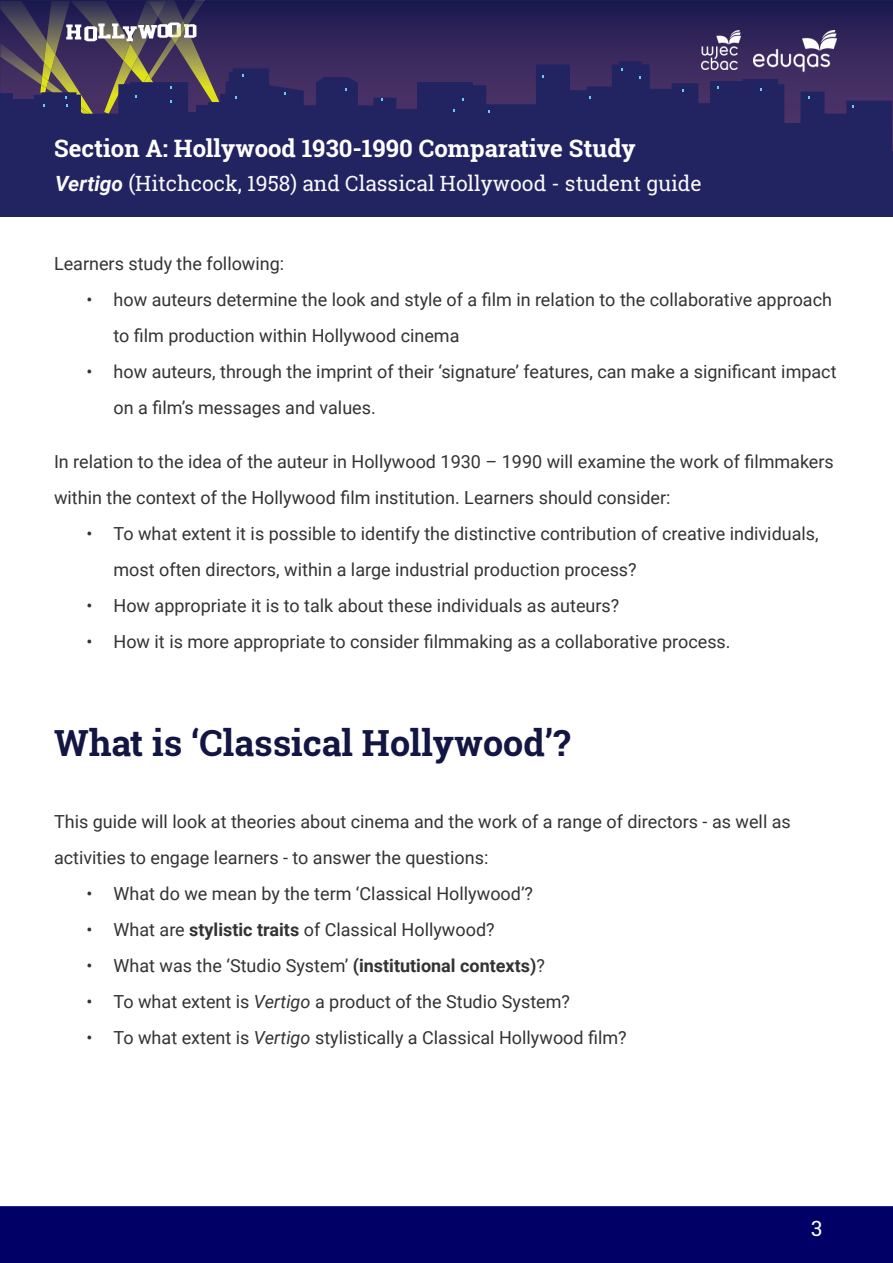
<style>
.page{position:relative;width:893px;height:1263px;background:#fff}
.page>*{position:absolute;margin:0;border:0;box-sizing:border-box;transform-origin:0 0}
.t1{font:700 36px "Roboto Slab";color:#131543}
.t2{font:700 24px "Roboto Slab";color:#fff}
.t3{font:21px "Roboto Slab";color:#f9f9f9}
.t4{font:21px "Roboto Slab";color:#fff}
.Paragraph_text{font:18px/36px "Roboto";color:#333}
.s1{font-family:"Roboto";font-weight:700;font-style:italic}
.s2{font-weight:700}
.s3{font-style:italic}
</style>
<div class="page">
<svg style="left:0;top:0;width:893px;height:152px;background:#2a2055"></svg>
<img style="left:93px;top:1px;width:28px;height:60px">
<img style="left:205px;top:0;width:15px;height:61px">
<img style="left:0;top:1px;width:93px;height:42px">
<img style="left:44px;top:41px;width:11px;height:2px">
<img style="left:121px;top:0;width:84px;height:61px">
<img style="left:172px;top:20px;width:13px;height:24px">
<img style="left:0;top:43px;width:97px;height:18px">
<svg style="left:66px;top:22px;width:130px;height:19px"></svg>
<svg style="left:0;top:61px;width:892px;height:91px;background:#302b60"></svg>
<div style="left:0;top:152px;width:893px;height:65px;background:#222361"></div>
<div style="left:0;top:94px;width:13px;height:36px;background:#222361"></div>
<div style="left:13px;top:100px;width:27px;height:26px;background:#222361"></div>
<div style="left:183px;top:113px;width:27px;height:16px;background:#222361"></div>
<div style="left:196px;top:105px;width:28px;height:16px;background:#222361"></div>
<div style="left:0;top:1206px;width:893px;height:57px;background:#006"></div>
<img style="left:702px;top:30px;width:38px;height:39px">
<img style="left:753px;top:30px;width:83px;height:43px">
<h2 class="t2" style="left:54px;top:132px;width:583px">Section A: Hollywood 1930-1990 Comparative Study</h2>
<p class="t3" style="left:55px;top:169px;width:648px"><span class="s1">Vertigo</span> (Hitchcock, 1958) and Classical Hollywood - student guide</p>
<p class="Paragraph_text" style="left:54px;top:245px;width:232px">Learners study the following:</p>
<p class="Paragraph_text" style="left:114px;top:281px;width:720px;text-indent:-27px">• how auteurs determine the look and style of a film in relation to the collaborative approach to film production within Hollywood cinema</p>
<p class="Paragraph_text" style="left:114px;top:353px;width:725px;text-indent:-27px">• how auteurs, through the imprint of their ‘signature’ features, can make a significant impact on a film’s messages and values.</p>
<p class="Paragraph_text" style="left:54px;top:443px;width:781px">In relation to the idea of the auteur in Hollywood 1930 – 1990 will examine the work of filmmakers within the context of the Hollywood film institution. Learners should consider:</p>
<p class="Paragraph_text" style="left:114px;top:515px;width:707px;text-indent:-27px">• To what extent it is possible to identify the distinctive contribution of creative individuals, most often directors, within a large industrial production process?</p>
<p class="Paragraph_text" style="left:87px;top:587px;width:534px">• How appropriate it is to talk about these individuals as auteurs?</p>
<p class="Paragraph_text" style="left:87px;top:623px;width:646px">• How it is more appropriate to consider filmmaking as a collaborative process.</p>
<p class="t1" style="left:54px;top:718px;width:518px">What is ‘Classical Hollywood’?</p>
<p class="Paragraph_text" style="left:54px;top:803px;width:738px">This guide will look at theories about cinema and the work of a range of directors - as well as activities to engage learners - to answer the questions:</p>
<p class="Paragraph_text" style="left:87px;top:875px;width:448px">• What do we mean by the term ‘Classical Hollywood’?</p>
<p class="Paragraph_text" style="left:87px;top:911px;width:410px">• What are <span class="s2">stylistic traits</span> of Classical Hollywood?</p>
<p class="Paragraph_text" style="left:87px;top:947px;width:460px">• What was the ‘Studio System’ <span class="s2">(institutional contexts)</span>?</p>
<p class="Paragraph_text" style="left:87px;top:983px;width:485px">• To what extent is <span class="s3">Vertigo</span> a product of the Studio System?</p>
<p class="Paragraph_text" style="left:87px;top:1019px;width:542px">• To what extent is <span class="s3">Vertigo</span> stylistically a Classical Hollywood film?</p>
<p class="t4" style="left:811px;top:1214px;width:13px">3</p>
</div>
